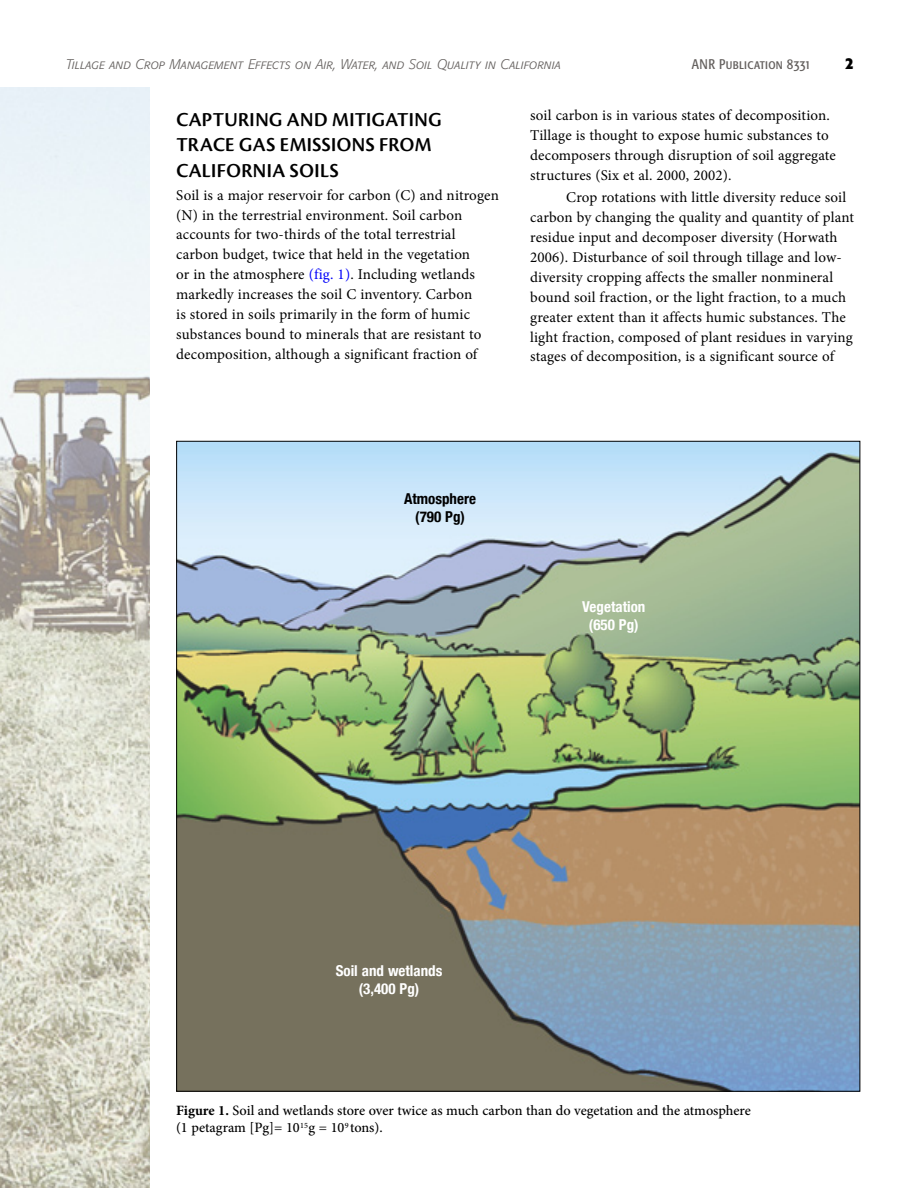
<style>
.page{position:relative;width:918px;height:1188px;background:#fff}
.page>*{position:absolute;margin:0;border:0;box-sizing:border-box;transform-origin:0 0}
.t1{font:20.7px/25.5px "Cronos Pro Semibold Disp";letter-spacing:.02em;color:#000}
.t2{font:700 condensed 16.5px "Formata";color:#000}
.t3{font:15px/19.8px "Minion Pro";letter-spacing:.01em;color:#000}
.t4{font:700 condensed 15px/18px "Helvetica Neue";color:#fff;text-align:center}
.t5{font:700 condensed 15px/18px "Helvetica Neue";color:#000;text-align:center}
.t6{font:500 14.25px/17.1px "Minion Pro";letter-spacing:-.005em;color:#000}
.t7{font:13.8px "Formata Light Italic SC";letter-spacing:.005em;color:#64605e}
.t8{font:13.8px "Formata Condensed SC";letter-spacing:.02em;color:#64605e}
.s1{color:#0000fa}
.s2{font-weight:700}
</style>
<div class="page">
<img style="left:0;top:88px;width:150px;height:1100px">
<img style="left:178px;top:443px;width:680px;height:647px">
<p class="t7" style="left:66px;top:56px;width:497px">Tillage and Crop Management Effects on Air, Water, and Soil Quality in California</p>
<p class="t8" style="left:692px;top:56px;width:120px">ANR Publication 8331</p>
<p class="t2" style="left:845px;top:53px;width:10px">2</p>
<p class="t3" style="left:530px;top:106px;width:307px">soil carbon is in various states of decomposition.<br>Tillage is thought to expose humic substances to decomposers through disruption of soil aggregate structures (Six et al. 2000, 2002).</p>
<p class="t3" style="left:530px;top:188px;width:325px;text-indent:36px">Crop rotations with little diversity reduce soil carbon by changing the quality and quantity of plant residue input and decomposer diversity (Horwath 2006). Disturbance of soil through tillage and low&shy;diversity cropping affects the smaller nonmineral bound soil fraction, or the light fraction, to a much greater extent than it affects humic substances. The light fraction, composed of plant residues in varying stages of decomposition, is a significant source of</p>
<h1 class="t1" style="left:176px;top:107px;width:267px">CAPTURING AND MITIGATING<br>TRACE GAS EMISSIONS FROM<br>CALIFORNIA SOILS</h1>
<p class="t3" style="left:176px;top:185px;width:324px">Soil is a major reservoir for carbon (C) and nitrogen (N) in the terrestrial environment. Soil carbon accounts for two-thirds of the total terrestrial carbon budget, twice that held in the vegetation<br>or in the atmosphere <span class="s1">(fig. 1)</span>. Including wetlands markedly increases the soil C inventory. Carbon<br>is stored in soils primarily in the form of humic substances bound to minerals that are resistant to decomposition, although a significant fraction of</p>
<p class="t5" style="left:404px;top:490px;width:73px">Atmosphere (790 Pg)</p>
<p class="t4" style="left:582px;top:598px;width:65px">Vegetation (650 Pg)</p>
<p class="t4" style="left:336px;top:961px;width:108px">Soil and wetlands (3,400 Pg)</p>
<p class="t6" style="left:176px;top:1102px;width:576px"><span class="s2">Figure 1.</span> Soil and wetlands store over twice as much carbon than do vegetation and the atmosphere (1 petagram [Pg]= 10<sup>15</sup>g = 10<sup>9</sup> tons).</p>
</div>
